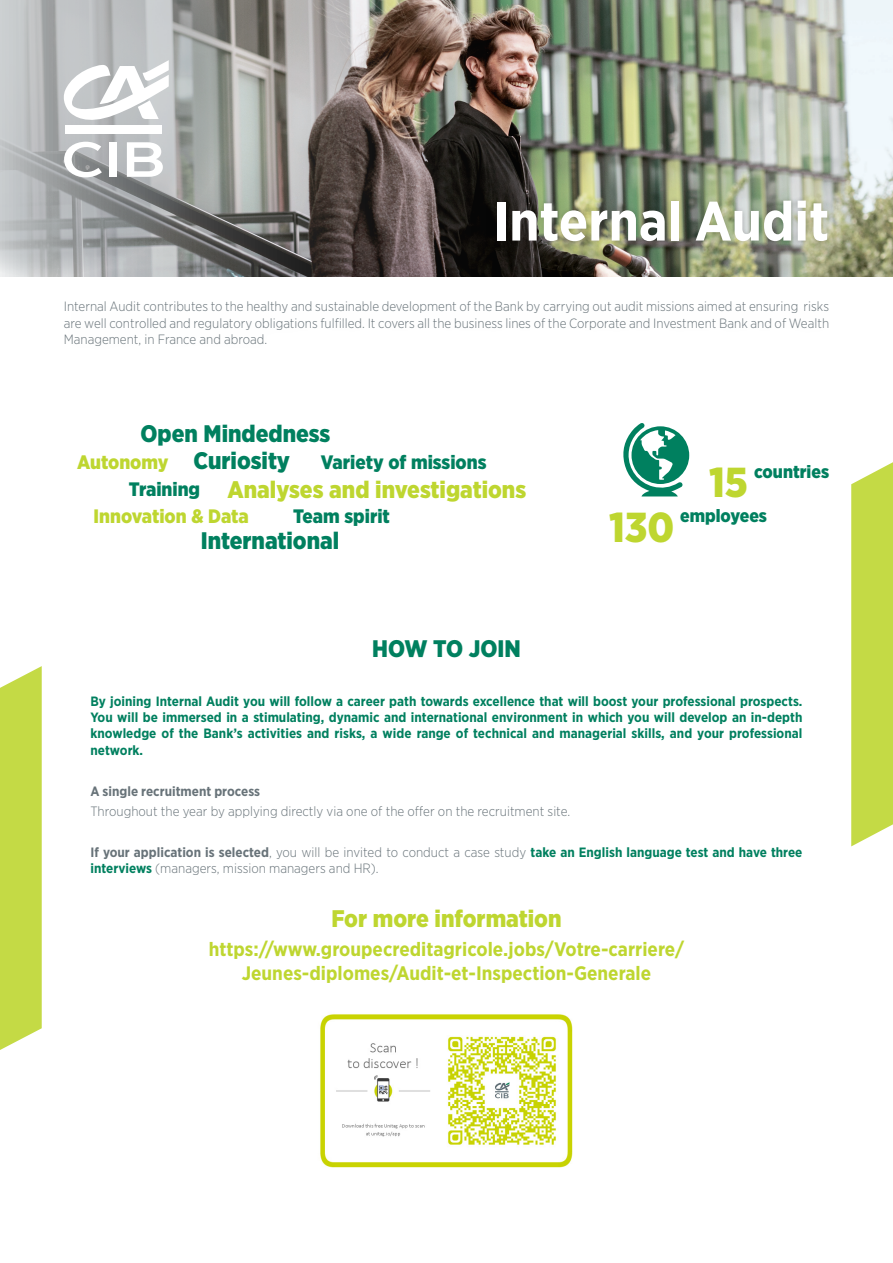
<style>
.page{position:relative;width:893px;height:1263px;background:#fff}
.page>*{position:absolute;margin:0;border:0;box-sizing:border-box;transform-origin:0 0}
.t1{font:700 55.35px "Gotham Narrow";color:#fff}
.t2{font:900 41.85px "Gotham Narrow";color:#bed630}
.t3{font:900 24px "Gotham Narrow";color:#bed630}
.t4{font:900 23.85px "Gotham Narrow";color:#00805f}
.t5{font:900 23.85px "Gotham Narrow";color:#bed630}
.t6{font:700 19.5px/23.4px "Gotham Narrow";color:#bed630;text-align:center}
.t7{font:900 19.5px "Gotham Narrow";color:#00805f}
.t8{font:900 19.5px "Gotham Narrow";color:#bed630}
.t9{font:900 18px "Gotham Narrow";color:#00805f}
.t10{font:300 13.5px/16.2px "Gotham Narrow";color:#687379;text-align:justify}
.t11{font:700 13.5px/16.2px "Gotham Narrow";color:#00805f;text-align:justify}
.t12{font:700 13.5px "Gotham Narrow";color:#687379}
.s1{font-weight:700}
.s2{font-weight:700;color:#00805f}
</style>
<div class="page">
<img style="left:237px;top:0;width:656px;height:277px">
<svg style="left:0;top:0;width:237px;height:277px;background:#a5a8a8"></svg>
<div style="left:65px;top:125px;width:97px;height:9px;background:#fff"></div>
<svg style="left:61px;top:60px;width:108px;height:66px"></svg>
<svg style="left:64px;top:142px;width:38px;height:35px"></svg>
<div style="left:109px;top:142px;width:7px;height:35px;background:#fff"></div>
<svg style="left:127px;top:142px;width:36px;height:35px"></svg>
<svg style="left:851px;top:462px;width:42px;height:384px;background:#c8dc51"></svg>
<div style="left:0;top:666px;width:42px;height:384px;background:#c4da45"></div>
<svg style="left:623px;top:423px;width:66px;height:73px"></svg>
<div style="left:493px;top:196px;width:339px;height:50px;background:#231f20;opacity:.2"></div>
<img style="left:320px;top:1014px;width:253px;height:154px">
<h1 class="t1" style="left:493px;top:186px;width:338px">Internal Audit</h1>
<p class="t10" style="left:64px;top:298px;width:767px">Internal Audit contributes to the healthy and sustainable development of the Bank by carrying out audit missions aimed at ensuring risks are well controlled and regulatory obligations fulfilled. It covers all the business lines of the Corporate and Investment Bank and of Wealth Management, in France and abroad.</p>
<h3 class="t4" style="left:140px;top:418px;width:191px">Open Mindedness</h3>
<h3 class="t5" style="left:228px;top:473px;width:300px">Analyses and investigations</h3>
<h3 class="t4" style="left:193px;top:445px;width:98px">Curiosity</h3>
<h3 class="t7" style="left:129px;top:476px;width:73px">Training</h3>
<h3 class="t7" style="left:321px;top:449px;width:167px">Variety of missions</h3>
<h3 class="t8" style="left:77px;top:449px;width:93px">Autonomy</h3>
<h3 class="t8" style="left:94px;top:503px;width:157px">Innovation &amp; Data</h3>
<h3 class="t4" style="left:201px;top:525px;width:140px">International</h3>
<h3 class="t9" style="left:754px;top:460px;width:77px">countries</h3>
<h2 class="t2" style="left:709px;top:454px;width:40px">15</h2>
<h3 class="t7" style="left:293px;top:503px;width:98px">Team spirit</h3>
<h3 class="t9" style="left:680px;top:504px;width:88px">employees</h3>
<h2 class="t2" style="left:609px;top:499px;width:67px">130</h2>
<h3 class="t4" style="left:372px;top:633px;width:150px">HOW TO JOIN</h3>
<p class="t11" style="left:90px;top:693px;width:713px">By joining Internal Audit you will follow a career path towards excellence that will boost your professional prospects.<br>You will be immersed in a stimulating, dynamic and international environment in which you will develop an in-depth knowledge of the Bank’s activities and risks, a wide range of technical and managerial skills, and your professional network.</p>
<p class="t12" style="left:90px;top:782px;width:171px">A single recruitment process</p>
<p class="t10" style="left:90px;top:803px;width:481px">Throughout the year by applying directly via one of the offer on the recruitment site.</p>
<p class="t10" style="left:90px;top:844px;width:713px"><span class="s1">If your application is selected</span>, you will be invited to conduct a case study <span class="s2">take an English language test and have three interviews</span> (managers, mission managers and HR).</p>
<h3 class="t3" style="left:331px;top:902px;width:232px">For more information</h3>
<h3 class="t6" style="left:209px;top:938px;width:477px">https://www.groupecreditagricole.jobs/Votre-carriere/<br>Jeunes-diplomes/Audit-et-Inspection-Generale</h3>
</div>
